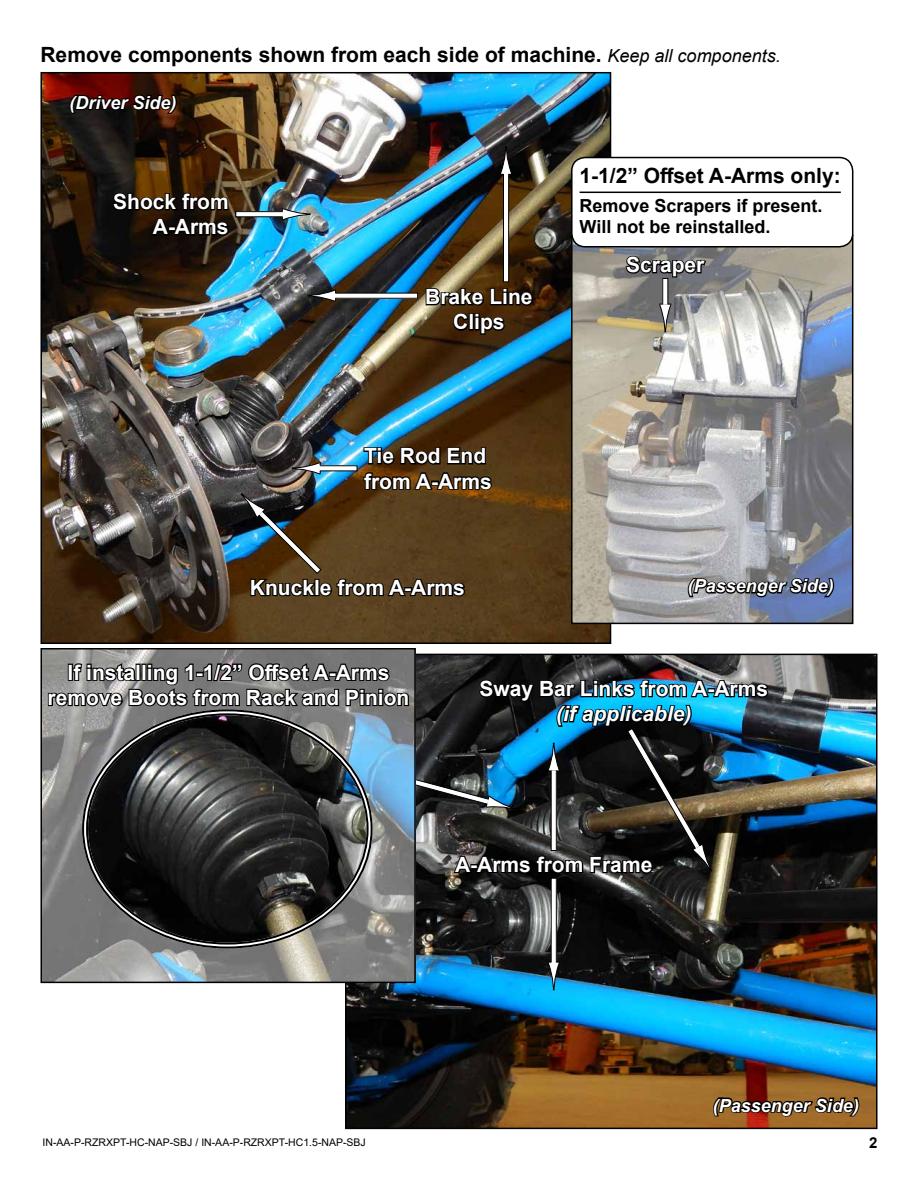
<style>
.page{position:relative;width:918px;height:1188px;background:#fff}
.page>*{position:absolute;margin:0;border:0;box-sizing:border-box;transform-origin:0 0}
.t1{font:700 21px/25.2px "Arial";color:#fff;text-align:center}
.t2{font:700 21px "Arial";color:#000}
.t3{font:italic 700 21px "Arial";color:#fff}
.t4{font:700 18px/21.6px "Arial";color:#000}
.t5{font:italic 700 18px "Arial";color:#fff}
.t6{font:700 15px "Arial";color:#000}
.t7{font:10.5px "Arial";color:#000}
.s1{font-weight:400;font-style:italic;font-size:18px}
</style>
<div class="page">
<img style="left:43px;top:75px;width:565px;height:566px">
<svg style="left:68px;top:93px;width:110px;height:22px;background:#1f0904"></svg>
<svg style="left:424px;top:285px;width:111px;height:51px;background:#372511"></svg>
<div style="left:503px;top:174px;width:6px;height:108px;background:#fff"></div>
<div style="left:503px;top:174px;width:6px;height:108px;border:1px solid #000"></div>
<svg style="left:499px;top:147px;width:14px;height:28px"></svg>
<div style="left:335px;top:293px;width:83px;height:5px;background:#fff"></div>
<div style="left:335px;top:293px;width:83px;height:6px;border:1px solid #000"></div>
<svg style="left:307px;top:289px;width:29px;height:13px"></svg>
<svg style="left:111px;top:191px;width:119px;height:46px;background:#170e05"></svg>
<div style="left:236px;top:212px;width:47px;height:5px;background:#fff"></div>
<div style="left:235px;top:211px;width:48px;height:6px;border:1px solid #000"></div>
<svg style="left:282px;top:208px;width:29px;height:13px"></svg>
<img style="left:240px;top:446px;width:253px;height:152px">
<img style="left:348px;top:657px;width:527px;height:469px">
<svg style="left:711px;top:1096px;width:150px;height:22px;background:#503013"></svg>
<div style="left:551px;top:878px;width:5px;height:84px;background:#fff"></div>
<div style="left:551px;top:878px;width:6px;height:85px;border:1px solid #000"></div>
<svg style="left:547px;top:961px;width:13px;height:30px"></svg>
<img style="left:43px;top:651px;width:370px;height:329px">
<div style="left:40px;top:648px;width:376px;height:335px;border:2px solid #000"></div>
<img style="left:47px;top:649px;width:723px;height:226px">
<img style="left:574px;top:241px;width:276px;height:380px">
<div style="left:571px;top:234px;width:282px;height:390px;border:2px solid #000"></div>
<div style="left:663px;top:278px;width:5px;height:26px;background:#fff"></div>
<div style="left:662px;top:278px;width:6px;height:27px;border:1px solid #000"></div>
<svg style="left:659px;top:303px;width:13px;height:30px"></svg>
<svg style="left:686px;top:576px;width:150px;height:23px;background:#474c58"></svg>
<svg style="left:624px;top:253px;width:83px;height:26px;background:#464647"></svg>
<div style="left:572px;top:158px;width:281px;height:89px;background:#fff;border-radius:14px"></div>
<div style="left:571px;top:157px;width:282px;height:91px;border:2px solid #000;border-radius:14px"></div>
<hr style="left:580px;top:192px;width:261px;height:1px;background:#000">
<svg style="left:577px;top:153px;width:263px;height:41px"></svg>
<p class="t2" style="left:40px;top:39px;width:742px">Remove components shown from each side of machine. <span class="s1">Keep all components.</span></p>
<p class="t5" style="left:70px;top:91px;width:109px">(Driver Side)</p>
<p class="t1" style="left:113px;top:190px;width:117px;text-align:right">Shock from<br>A-Arms</p>
<p class="t1" style="left:425px;top:285px;width:109px">Brake Line<br>Clips</p>
<p class="t1" style="left:364px;top:444px;width:129px;text-align:left">Tie Rod End from A-Arms</p>
<p class="t1" style="left:250px;top:575px;width:217px">Knuckle from A-Arms</p>
<p class="t2" style="left:580px;top:161px;width:263px">1-1/2” Offset A-Arms only:</p>
<p class="t4" style="left:580px;top:195px;width:245px">Remove Scrapers if present.<br>Will not be reinstalled.</p>
<p class="t1" style="left:626px;top:253px;width:80px">Scraper</p>
<p class="t5" style="left:688px;top:574px;width:148px">(Passenger Side)</p>
<p class="t1" style="left:48px;top:660px;width:363px">If installing 1-1/2” Offset A-Arms remove Boots from Rack and Pinion</p>
<p class="t1" style="left:480px;top:676px;width:290px">Sway Bar Links from A-Arms</p>
<p class="t3" style="left:556px;top:700px;width:137px">(if applicable)</p>
<p class="t1" style="left:455px;top:852px;width:199px">A-Arms from Frame</p>
<p class="t5" style="left:713px;top:1093px;width:148px">(Passenger Side)</p>
<p class="t7" style="left:43px;top:1135px;width:325px">IN-AA-P-RZRXPT-HC-NAP-SBJ / IN-AA-P-RZRXPT-HC1.5-NAP-SBJ</p>
<p class="t6" style="left:869px;top:1132px;width:10px">2</p>
</div>
